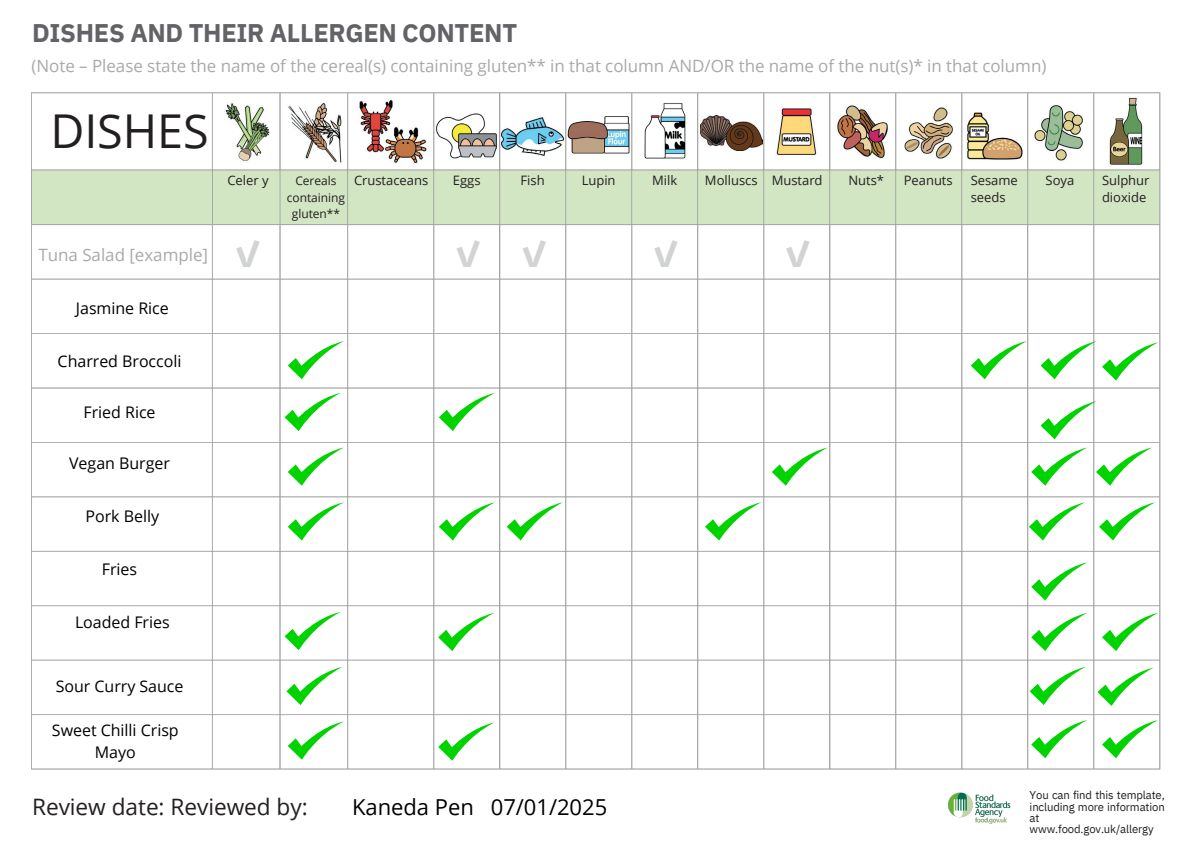
<style>
.page{position:relative;width:1191px;height:843px;background:#fff}
.page>*{position:absolute;margin:0;border:0;box-sizing:border-box;transform-origin:0 0}
.t1{font:46.7px "Open Sans";color:#231f20}
.t2{font:700 38.2px "IBM Plex Sans Cond";color:#d1d3d4}
.t3{font:700 25.4px "IBM Plex Sans";letter-spacing:-.01em;color:#626366}
.t4{font:22.6px "Open Sans";color:#231f20}
.t5{font:22px "Open Sans";color:#000}
.t6{font:17px "Open Sans";color:#a7a9ac}
.t7{font:16px/21.8px "Open Sans";color:#000;text-align:center}
.t8{font:13px/16.5px "Open Sans";color:#231f20}
.t9{font:12px/16.5px "Open Sans";color:#231f20;text-align:center}
.t10{font:11.3px/11.2px "IBM Plex Sans";letter-spacing:-.01em;color:#231f20}
</style>
<div class="page">
<img style="left:31px;top:92px;width:1130px;height:732px">
<svg style="left:288px;top:341px;width:56px;height:38px"></svg>
<svg style="left:1040px;top:341px;width:118px;height:39px"></svg>
<svg style="left:970px;top:341px;width:56px;height:38px"></svg>
<svg style="left:284px;top:393px;width:57px;height:38px"></svg>
<svg style="left:1040px;top:401px;width:56px;height:38px"></svg>
<svg style="left:288px;top:447px;width:56px;height:38px"></svg>
<svg style="left:439px;top:393px;width:56px;height:38px"></svg>
<svg style="left:1031px;top:447px;width:56px;height:38px"></svg>
<svg style="left:1095px;top:447px;width:57px;height:38px"></svg>
<svg style="left:288px;top:502px;width:56px;height:38px"></svg>
<svg style="left:439px;top:502px;width:56px;height:38px"></svg>
<svg style="left:506px;top:502px;width:57px;height:38px"></svg>
<svg style="left:1028px;top:502px;width:56px;height:38px"></svg>
<svg style="left:1098px;top:502px;width:57px;height:38px"></svg>
<svg style="left:438px;top:612px;width:56px;height:39px"></svg>
<svg style="left:1101px;top:612px;width:57px;height:39px"></svg>
<svg style="left:284px;top:611px;width:57px;height:39px"></svg>
<svg style="left:1031px;top:612px;width:56px;height:39px"></svg>
<svg style="left:771px;top:447px;width:56px;height:38px"></svg>
<svg style="left:286px;top:666px;width:56px;height:39px"></svg>
<svg style="left:1029px;top:666px;width:56px;height:39px"></svg>
<svg style="left:1097px;top:667px;width:56px;height:38px"></svg>
<svg style="left:438px;top:722px;width:56px;height:38px"></svg>
<svg style="left:288px;top:721px;width:56px;height:38px"></svg>
<svg style="left:1031px;top:719px;width:56px;height:39px"></svg>
<svg style="left:1101px;top:719px;width:57px;height:39px"></svg>
<svg style="left:705px;top:502px;width:56px;height:38px"></svg>
<svg style="left:1031px;top:562px;width:56px;height:38px"></svg>
<p class="t3" style="left:32px;top:16px;width:486px">DISHES AND THEIR ALLERGEN CONTENT</p>
<h5 class="t6" style="left:31px;top:54px;width:1016px">(Note – Please state the name of the cereal(s) containing gluten** in that column AND/OR the name of the nut(s)* in that column)</h5>
<p class="t1" style="left:50px;top:98px;width:160px">DISHES</p>
<h5 class="t6" style="left:38px;top:243px;width:171px">Tuna Salad [example]</h5>
<p class="t7" style="left:76px;top:297px;width:94px">Jasmine Rice</p>
<h5 class="t7" style="left:58px;top:350px;width:125px">Charred Broccoli</h5>
<p class="t7" style="left:83px;top:400px;width:73px">Fried Rice</p>
<p class="t7" style="left:69px;top:451px;width:102px">Vegan Burger</p>
<p class="t7" style="left:86px;top:504px;width:75px">Pork Belly</p>
<h5 class="t7" style="left:102px;top:557px;width:37px">Fries</h5>
<p class="t7" style="left:75px;top:610px;width:96px">Loaded Fries</p>
<h5 class="t7" style="left:56px;top:674px;width:129px">Sour Curry Sauce</h5>
<h5 class="t7" style="left:52px;top:719px;width:128px">Sweet Chilli Crisp<br>Mayo</h5>
<h2 class="t8" style="left:227px;top:172px;width:43px">Celer y</h2>
<h4 class="t8" style="left:354px;top:172px;width:76px">Crustaceans</h4>
<h1 class="t8" style="left:453px;top:172px;width:29px">Eggs</h1>
<h4 class="t8" style="left:520px;top:172px;width:26px">Fish</h4>
<p class="t8" style="left:581px;top:172px;width:35px">Lupin</p>
<h5 class="t8" style="left:652px;top:172px;width:27px">Milk</h5>
<p class="t8" style="left:705px;top:172px;width:54px">Molluscs</p>
<p class="t8" style="left:771px;top:172px;width:52px">Mustard</p>
<p class="t8" style="left:848px;top:172px;width:37px">Nuts*</p>
<p class="t8" style="left:903px;top:172px;width:50px">Peanuts</p>
<p class="t8" style="left:970px;top:172px;width:49px">Sesame seeds</p>
<p class="t8" style="left:1045px;top:172px;width:30px">Soya</p>
<p class="t8" style="left:1101px;top:172px;width:49px">Sulphur dioxide</p>
<p class="t9" style="left:287px;top:172px;width:60px">Cereals containing gluten**</p>
<h5 class="t2" style="left:234px;top:227px;width:29px">✓</h5>
<h5 class="t2" style="left:454px;top:227px;width:29px">✓</h5>
<h5 class="t2" style="left:520px;top:227px;width:29px">✓</h5>
<h5 class="t2" style="left:652px;top:227px;width:29px">✓</h5>
<h5 class="t2" style="left:784px;top:227px;width:29px">✓</h5>
<p class="t4" style="left:32px;top:791px;width:277px">Review date: Reviewed by:</p>
<h5 class="t5" style="left:352px;top:791px;width:257px">Kaneda Pen 07/01/2025</h5>
<p class="t10" style="left:1029px;top:789px;width:137px">You can find this template, including more information at www.food.gov.uk/allergy</p>
</div>
